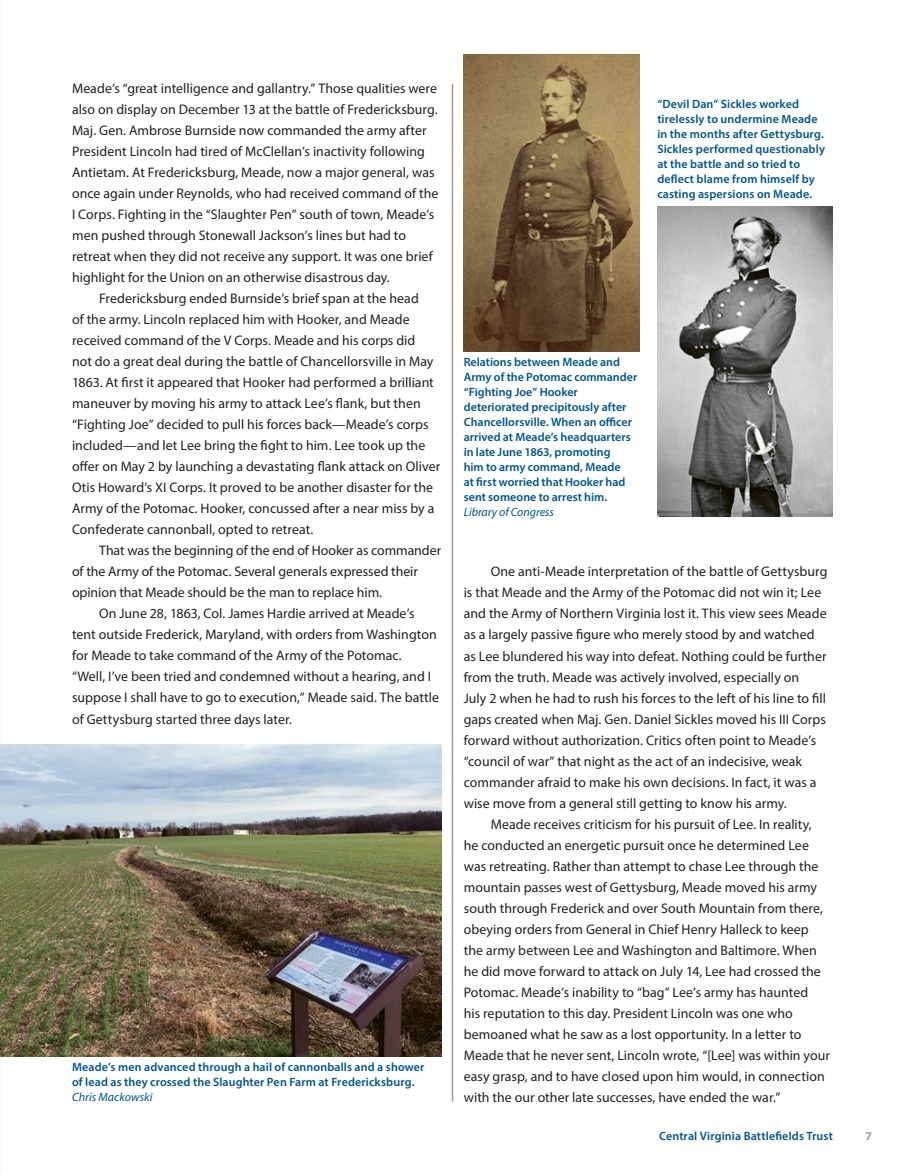
<style>
.page{position:relative;width:905px;height:1175px;background:#fff}
.page>*{position:absolute;margin:0;border:0;box-sizing:border-box;transform-origin:0 0}
.t1{font:13.8px/21px "Myriad Pro";color:#231f20}
.t2{font:600 12px/15px "Myriad Pro";letter-spacing:.005em;color:#00548b}
.t3{font:italic 12px "Myriad Pro";color:#00548b}
.t4{font:700 12px "Myriad Pro";color:#a69b98}
</style>
<div class="page">
<img style="left:0;top:744px;width:441px;height:312px">
<img style="left:464px;top:54px;width:175px;height:297px">
<img style="left:657px;top:207px;width:175px;height:309px">
<hr style="left:452px;top:84px;width:1px;height:1017px;background:#a69b98">
<p class="t1" style="left:72px;top:78px;width:368px">Meade’s “great intelligence and gallantry.” Those qualities were also on display on December 13 at the battle of Fredericksburg.<br>Maj. Gen. Ambrose Burnside now commanded the army after President Lincoln had tired of McClellan’s inactivity following Antietam. At Fredericksburg, Meade, now a major general, was once again under Reynolds, who had received command of the I Corps. Fighting in the “Slaughter Pen” south of town, Meade’s men pushed through Stonewall Jackson’s lines but had to retreat when they did not receive any support. It was one brief highlight for the Union on an otherwise disastrous day.</p>
<p class="t1" style="left:72px;top:288px;width:370px;text-indent:27px">Fredericksburg ended Burnside’s brief span at the head<br>of the army. Lincoln replaced him with Hooker, and Meade received command of the V Corps. Meade and his corps did<br>not do a great deal during the battle of Chancellorsville in May 1863. At first it appeared that Hooker had performed a brilliant maneuver by moving his army to attack Lee’s flank, but then “Fighting Joe” decided to pull his forces back—Meade’s corps included—and let Lee bring the fight to him. Lee took up the offer on May 2 by launching a devastating flank attack on Oliver Otis Howard’s XI Corps. It proved to be another disaster for the Army of the Potomac. Hooker, concussed after a near miss by a Confederate cannonball, opted to retreat.</p>
<p class="t1" style="left:99px;top:540px;width:343px">That was the beginning of the end of Hooker as commander</p>
<p class="t1" style="left:72px;top:561px;width:347px">of the Army of the Potomac. Several generals expressed their</p>
<p class="t1" style="left:72px;top:582px;width:311px">opinion that Meade should be the man to replace him.</p>
<p class="t1" style="left:99px;top:603px;width:317px">On June 28, 1863, Col. James Hardie arrived at Meade’s</p>
<p class="t1" style="left:72px;top:624px;width:366px">tent outside Frederick, Maryland, with orders from Washington</p>
<p class="t1" style="left:72px;top:645px;width:331px">for Meade to take command of the Army of the Potomac.</p>
<p class="t1" style="left:72px;top:666px;width:360px">“Well, I’ve been tried and condemned without a hearing, and I</p>
<p class="t1" style="left:72px;top:687px;width:368px">suppose I shall have to go to execution,” Meade said. The battle</p>
<p class="t1" style="left:72px;top:708px;width:221px">of Gettysburg started three days later.</p>
<p class="t2" style="left:72px;top:1059px;width:354px">Meade’s men advanced through a hail of cannonballs and a shower of lead as they crossed the Slaughter Pen Farm at Fredericksburg.</p>
<p class="t3" style="left:72px;top:1090px;width:82px">Chris Mackowski</p>
<p class="t2" style="left:657px;top:96px;width:169px">“Devil Dan” Sickles worked tirelessly to undermine Meade in the months after Gettysburg.<br>Sickles performed questionably at the battle and so tried to deflect blame from himself by casting aspersions on Meade.</p>
<p class="t2" style="left:464px;top:354px;width:175px">Relations between Meade and<br>Army of the Potomac commander “Fighting Joe” Hooker deteriorated precipitously after<br>Chancellorsville. When an officer arrived at Meade’s headquarters in late June 1863, promoting<br>him to army command, Meade<br>at first worried that Hooker had sent someone to arrest him.</p>
<p class="t3" style="left:464px;top:505px;width:92px">Library of Congress</p>
<p class="t1" style="left:463px;top:561px;width:365px;text-indent:27px">One anti-Meade interpretation of the battle of Gettysburg is that Meade and the Army of the Potomac did not win it; Lee and the Army of Northern Virginia lost it. This view sees Meade as a largely passive figure who merely stood by and watched as Lee blundered his way into defeat. Nothing could be further from the truth. Meade was actively involved, especially on<br>July 2 when he had to rush his forces to the left of his line to fill gaps created when Maj. Gen. Daniel Sickles moved his III Corps forward without authorization. Critics often point to Meade’s “council of war” that night as the act of an indecisive, weak commander afraid to make his own decisions. In fact, it was a wise move from a general still getting to know his army.</p>
<p class="t1" style="left:463px;top:813px;width:368px;text-indent:27px">Meade receives criticism for his pursuit of Lee. In reality,<br>he conducted an energetic pursuit once he determined Lee was retreating. Rather than attempt to chase Lee through the mountain passes west of Gettysburg, Meade moved his army south through Frederick and over South Mountain from there, obeying orders from General in Chief Henry Halleck to keep the army between Lee and Washington and Baltimore. When he did move forward to attack on July 14, Lee had crossed the Potomac. Meade’s inability to “bag” Lee’s army has haunted<br>his reputation to this day. President Lincoln was one who bemoaned what he saw as a lost opportunity. In a letter to Meade that he never sent, Lincoln wrote, “[Lee] was within your easy grasp, and to have closed upon him would, in connection with the our other late successes, have ended the war.”</p>
<p class="t2" style="left:659px;top:1128px;width:175px">Central Virginia Battlefields Trust</p>
<p class="t4" style="left:865px;top:1128px;width:8px">7</p>
</div>
